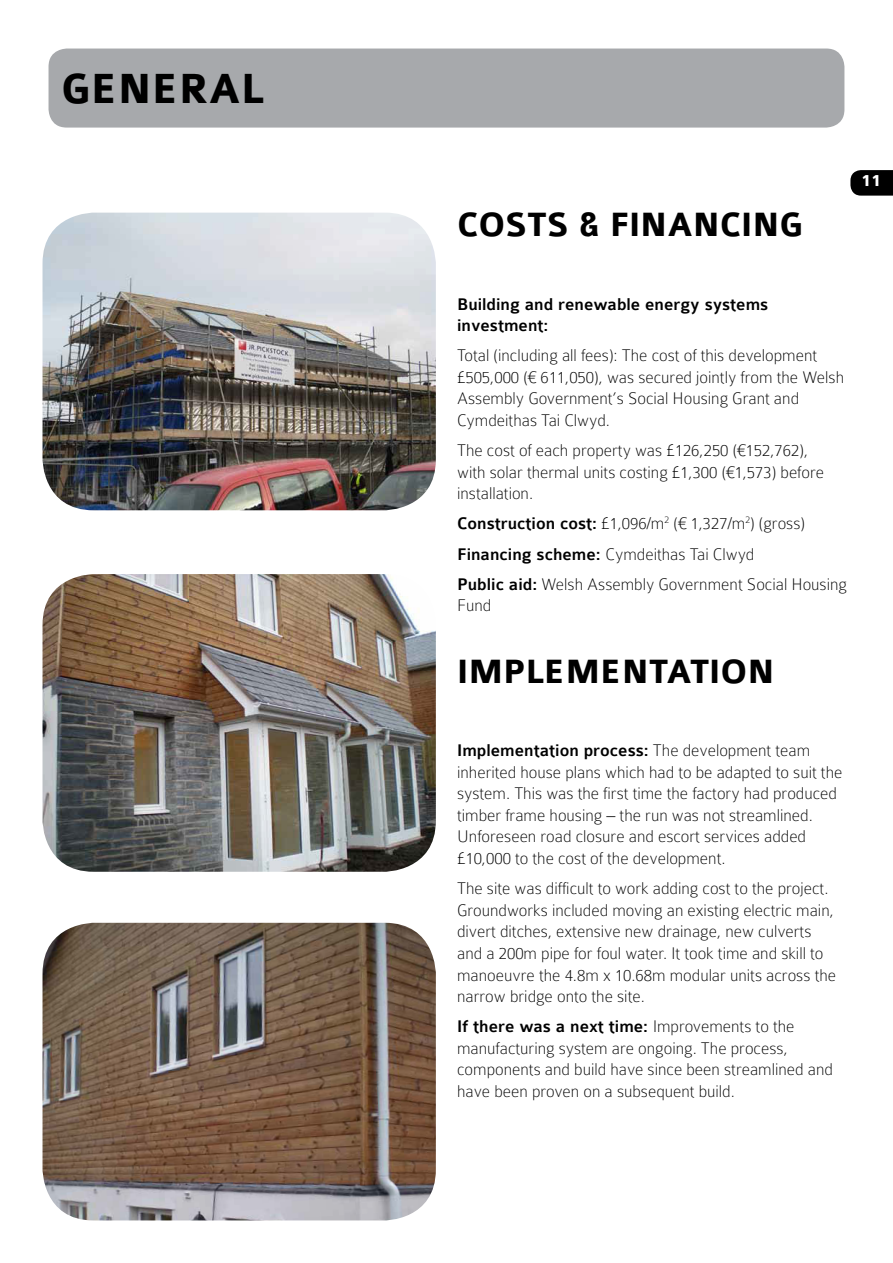
<style>
.page{position:relative;width:893px;height:1263px;background:#fff}
.page>*{position:absolute;margin:0;border:0;box-sizing:border-box;transform-origin:0 0}
.t1{font:700 45px "Colaborate";color:#000}
.t2{font:700 36px "Colaborate";color:#000}
.t3{font:100 18px/21.6px "Colaborate";color:#000}
.t4{font:500 18px/21.6px "Colaborate";color:#000}
.t5{font:700 18px "Colaborate";color:#fff}
.s1{font-weight:500}
</style>
<div class="page">
<div style="left:46px;top:46px;width:801px;height:85px;background:#a7a9ac;border-radius:21px"></div>
<div style="left:43px;top:43px;width:807px;height:91px;border:6px solid #fff;border-radius:21px"></div>
<svg style="left:850px;top:170px;width:43px;height:26px"></svg>
<img style="left:43px;top:213px;width:393px;height:297px">
<img style="left:43px;top:923px;width:393px;height:297px">
<img style="left:43px;top:574px;width:393px;height:298px">
<h1 class="t1" style="left:61px;top:65px;width:204px">GENERAL</h1>
<h2 class="t2" style="left:457px;top:206px;width:347px">COSTS &amp; FINANCING</h2>
<p class="t5" style="left:861px;top:171px;width:22px">11</p>
<p class="t4" style="left:457px;top:293px;width:313px">Building and renewable energy systems investment:</p>
<p class="t3" style="left:457px;top:345px;width:388px">Total (including all fees): The cost of this development £505,000 (¤ 611,050), was secured jointly from the Welsh Assembly Government’s Social Housing Grant and Cymdeithas Tai Clwyd.</p>
<p class="t3" style="left:457px;top:440px;width:369px">The cost of each property was £126,250 (¤152,762), with solar thermal units costing £1,300 (¤1,573) before installation.</p>
<p class="t3" style="left:457px;top:509px;width:391px;line-height:30.2px"><span class="s1">Construction cost:</span> £1,096/m<sup>2</sup> (¤ 1,327/m<sup>2</sup>) (gross)<br><span class="s1">Financing scheme:</span> Cymdeithas Tai Clwyd<br><span class="s1">Public aid:</span> Welsh Assembly Government Social Housing</p>
<p class="t3" style="left:457px;top:595px;width:36px">Fund</p>
<h2 class="t2" style="left:457px;top:653px;width:319px">IMPLEMENTATION</h2>
<p class="t3" style="left:457px;top:739px;width:387px"><span class="s1">Implementation process:</span> The development team inherited house plans which had to be adapted to suit the system. This was the first time the factory had produced timber frame housing – the run was not streamlined.<br>Unforeseen road closure and escort services added £10,000 to the cost of the development.</p>
<p class="t3" style="left:457px;top:877px;width:381px">The site was difficult to work adding cost to the project.<br>Groundworks included moving an existing electric main, divert ditches, extensive new drainage, new culverts and a 200m pipe for foul water. It took time and skill to manoeuvre the 4.8m x 10.68m modular units across the narrow bridge onto the site.</p>
<p class="t3" style="left:457px;top:1016px;width:377px"><span class="s1">If there was a next time:</span> Improvements to the manufacturing system are ongoing. The process, components and build have since been streamlined and have been proven on a subsequent build.</p>
</div>
